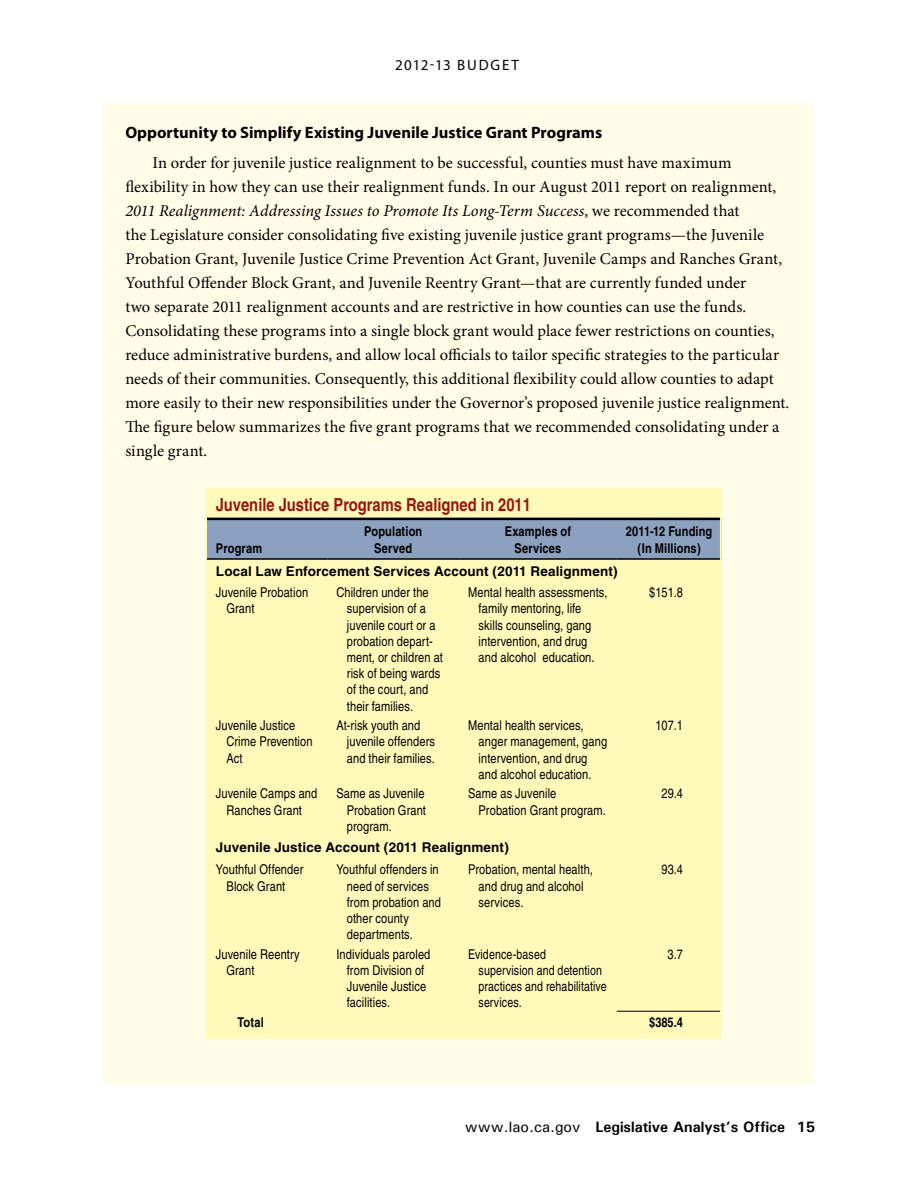
<style>
.page{position:relative;width:918px;height:1188px;background:#fff}
.page>*{position:absolute;margin:0;border:0;box-sizing:border-box;transform-origin:0 0}
.t1{font:700 condensed 18px "Helvetica";color:#99160f}
.t2{font:16.5px/24px "Minion Pro";color:#000}
.t3{font:700 16.5px "Myriad Pro";color:#000}
.t4{font:700 15px "Univers";color:#000}
.t5{font:15px "Myriad Pro";letter-spacing:.12em;color:#000}
.t6{font:condensed 13.5px/16.2px "Helvetica";letter-spacing:.01em;color:#000}
.t7{font:700 13.5px "Helvetica";letter-spacing:.01em;color:#000}
.t8{font:700 condensed 13.5px/16.2px "Helvetica";letter-spacing:.01em;color:#000;text-align:center}
.t9{font:condensed 13.5px/16.2px "Helvetica";letter-spacing:.01em;color:#000;scale:.96 1}
.s1{font-style:italic}
.s2{font-weight:500}
</style>
<div class="page">
<div style="left:103px;top:104px;width:711px;height:980px;background:#fffde7"></div>
<div style="left:206px;top:489px;width:515px;height:549px;background:#fffaba"></div>
<hr style="left:207px;top:518px;width:513px;height:3px;background:#000">
<div style="left:208px;top:520px;width:510px;height:38px;background:#8ca0bf"></div>
<hr style="left:617px;top:1011px;width:104px;height:1px;background:#000">
<hr style="left:207px;top:558px;width:120px;height:2px;background:#000">
<hr style="left:327px;top:558px;width:132px;height:2px;background:#000">
<hr style="left:459px;top:558px;width:158px;height:2px;background:#000">
<hr style="left:617px;top:558px;width:104px;height:2px;background:#000">
<div style="left:205px;top:488px;width:516px;height:551px;border:2px solid #fffaba"></div>
<p class="t5" style="left:395px;top:55px;width:123px">2012-13 Budget</p>
<p class="t3" style="left:125px;top:122px;width:478px">Opportunity to Simplify Existing Juvenile Justice Grant Programs</p>
<p class="t2" style="left:125px;top:151px;width:666px;text-indent:27px">In order for juvenile justice realignment to be successful, counties must have maximum flexibility in how they can use their realignment funds. In our August 2011 report on realignment, <span class="s1">2011 Realignment: Addressing Issues to Promote Its Long-Term Success</span>, we recommended that<br>the Legislature consider consolidating five existing juvenile justice grant programs—the Juvenile Probation Grant, Juvenile Justice Crime Prevention Act Grant, Juvenile Camps and Ranches Grant, Youthful Offender Block Grant, and Juvenile Reentry Grant—that are currently funded under<br>two separate 2011 realignment accounts and are restrictive in how counties can use the funds.<br>Consolidating these programs into a single block grant would place fewer restrictions on counties, reduce administrative burdens, and allow local officials to tailor specific strategies to the particular needs of their communities. Consequently, this additional flexibility could allow counties to adapt more easily to their new responsibilities under the Governor’s proposed juvenile justice realignment.<br>The figure below summarizes the five grant programs that we recommended consolidating under a single grant.</p>
<p class="t1" style="left:216px;top:494px;width:317px">Juvenile Justice Programs Realigned in 2011</p>
<p class="t8" style="left:216px;top:539px;width:48px">Program</p>
<p class="t8" style="left:364px;top:523px;width:60px">Population<br>Served</p>
<p class="t8" style="left:505px;top:523px;width:68px">Examples of<br>Services</p>
<p class="t8" style="left:626px;top:523px;width:88px">2011-12 Funding (In Millions)</p>
<p class="t7" style="left:216px;top:563px;width:403px">Local Law Enforcement Services Account (2011 Realignment)</p>
<p class="t6" style="left:226px;top:584px;width:83px;text-indent:-11px">Juvenile Probation<br>Grant</p>
<p class="t6" style="left:347px;top:584px;width:97px;text-indent:-11px">Children under the supervision of a juvenile court or a probation depart&shy;ment, or children at risk of being wards of the court, and their families.</p>
<p class="t6" style="left:479px;top:584px;width:130px;text-indent:-11px">Mental health assessments, family mentoring, life skills counseling, gang intervention, and drug and alcohol education.</p>
<p class="t6" style="left:649px;top:584px;width:35px">$151.8</p>
<p class="t6" style="left:226px;top:717px;width:88px;text-indent:-11px">Juvenile Justice<br>Crime Prevention<br>Act</p>
<p class="t6" style="left:347px;top:717px;width:90px;text-indent:-11px">At-risk youth and juvenile offenders and their families.</p>
<p class="t6" style="left:479px;top:717px;width:130px;text-indent:-11px">Mental health services, anger management, gang intervention, and drug and alcohol education.</p>
<p class="t6" style="left:655px;top:717px;width:29px">107.1</p>
<p class="t6" style="left:216px;top:786px;width:103px;text-align:center">Juvenile Camps and<br>Ranches Grant</p>
<p class="t6" style="left:347px;top:786px;width:81px;text-align:justify;text-indent:-11px">Same as Juvenile Probation Grant program.</p>
<p class="t6" style="left:479px;top:786px;width:129px;text-indent:-11px">Same as Juvenile<br>Probation Grant program.</p>
<p class="t6" style="left:662px;top:786px;width:23px">29.4</p>
<p class="t7" style="left:216px;top:839px;width:294px">Juvenile Justice Account (2011 Realignment)</p>
<p class="t6" style="left:216px;top:862px;width:89px;text-align:center">Youthful Offender<br>Block Grant</p>
<p class="t6" style="left:347px;top:862px;width:96px;text-indent:-11px">Youthful offenders in need of services from probation and other county departments.</p>
<p class="t6" style="left:479px;top:862px;width:116px;text-indent:-11px">Probation, mental health, and drug and alcohol services.</p>
<p class="t6" style="left:662px;top:862px;width:23px">93.4</p>
<p class="t6" style="left:226px;top:946px;width:75px;text-indent:-11px">Juvenile Reentry<br>Grant</p>
<p class="t6" style="left:347px;top:946px;width:85px;text-indent:-11px">Individuals paroled from Division of<br>Juvenile Justice facilities.</p>
<p class="t9" style="left:479px;top:946px;width:135px;text-indent:-10px">Evidence-based<br>supervision and detention practices and rehabilitative services.</p>
<p class="t6" style="left:668px;top:946px;width:17px">3.7</p>
<p class="t8" style="left:238px;top:1014px;width:28px">Total</p>
<p class="t8" style="left:649px;top:1014px;width:35px">$385.4</p>
<p class="t4" style="left:465px;top:1118px;width:352px"><span class="s2">www.lao.ca.gov</span> Legislative Analyst’s Office 15</p>
</div>
